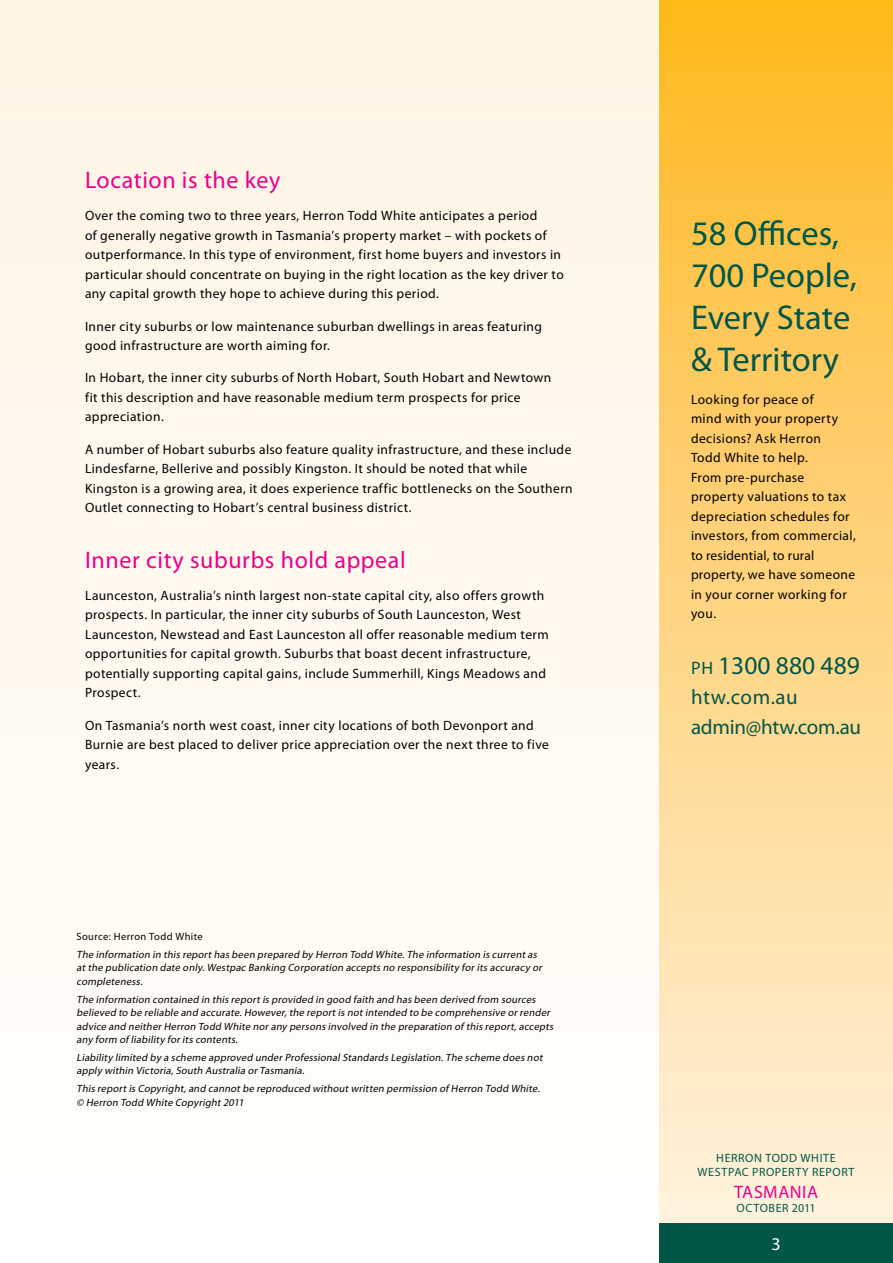
<style>
.page{position:relative;width:893px;height:1263px;background:#fff9f0}
.page>*{position:absolute;margin:0;border:0;box-sizing:border-box;transform-origin:0 0}
.t1{font:34.5px/42px "Myriad Pro";color:#005747}
.t2{font:25.5px "Myriad Pro";color:#005747}
.t3{font:24px "Myriad Pro";letter-spacing:.025em;color:#ec008c}
.t4{font:21px/30px "Myriad Pro";letter-spacing:-.01em;color:#005747}
.t5{font:18px "Myriad Pro";letter-spacing:.025em;color:#ec008c}
.t6{font:18px "Myriad Pro";color:#fff}
.t7{font:13.5px/19.5px "Myriad Pro";letter-spacing:.03em;color:#000}
.t8{font:12px/14.4px "Myriad Pro";letter-spacing:.05em;color:#005747;text-align:center}
.t9{font:italic 10.5px/13.5px "Myriad Pro";letter-spacing:-.185em;color:#000}
.t10{font:italic 10.5px/13.5px "Myriad Pro";letter-spacing:-.11em;color:#000}
.t11{font:10.5px "Myriad Pro";letter-spacing:.04em;color:#000}
.s1{font-size:18px}
</style>
<div class="page">
<div style="left:659px;top:0;width:234px;height:1263px;background:linear-gradient(to bottom,#feb821,#fff4e7)"></div>
<div style="left:659px;top:1223px;width:234px;height:40px;background:#005747"></div>
<h3 class="t3" style="left:85px;top:165px;width:197px">Location is the key</h3>
<p class="t7" style="left:85px;top:206px;width:480px">Over the coming two to three years, Herron Todd White anticipates a period<br>of generally negative growth in Tasmania’s property market – with pockets of outperformance. In this type of environment, first home buyers and investors in particular should concentrate on buying in the right location as the key driver to any capital growth they hope to achieve during this period.</p>
<p class="t7" style="left:85px;top:316px;width:458px">Inner city suburbs or low maintenance suburban dwellings in areas featuring good infrastructure are worth aiming for.</p>
<p class="t7" style="left:85px;top:368px;width:468px">In Hobart, the inner city suburbs of North Hobart, South Hobart and Newtown fit this description and have reasonable medium term prospects for price appreciation.</p>
<p class="t7" style="left:85px;top:439px;width:489px">A number of Hobart suburbs also feature quality infrastructure, and these include Lindesfarne, Bellerive and possibly Kingston. It should be noted that while Kingston is a growing area, it does experience traffic bottlenecks on the Southern Outlet connecting to Hobart’s central business district.</p>
<h3 class="t3" style="left:85px;top:545px;width:322px">Inner city suburbs hold appeal</h3>
<p class="t7" style="left:85px;top:585px;width:465px">Launceston, Australia’s ninth largest non-state capital city, also offers growth prospects. In particular, the inner city suburbs of South Launceston, West Launceston, Newstead and East Launceston all offer reasonable medium term opportunities for capital growth. Suburbs that boast decent infrastructure, potentially supporting capital gains, include Summerhill, Kings Meadows and Prospect.</p>
<p class="t7" style="left:85px;top:715px;width:465px">On Tasmania’s north west coast, inner city locations of both Devonport and<br>Burnie are best placed to deliver price appreciation over the next three to five years.</p>
<p class="t11" style="left:77px;top:930px;width:128px">Source: Herron Todd White</p>
<p class="t9" style="left:77px;top:947px;width:469px">The information in this reporthas been prepared by Herron Todd White.The information is currentas atthe publication date only.Westpac Banking Corporation accepts no responsibility forits accuracy or completeness.</p>
<p class="t9" style="left:77px;top:992px;width:481px">The information contained in this reportis provided in good faith and has been derived from sources believed to be reliable and accurate.However,the reportis notintended to be comprehensive orrender advice and neitherHerron Todd White norany persons involved in the preparation of this report,accepts any form of liability forits contents.</p>
<p class="t10" style="left:77px;top:1050px;width:470px">Liability limited by a scheme approved underProfessionalStandards Legislation.The scheme does not apply within Victoria,South Australia orTasmania.</p>
<p class="t9" style="left:77px;top:1082px;width:467px">This reportis Copyright,and cannotbe reproduced withoutwritten permission of Herron Todd White. © Herron Todd White Copyright2011</p>
<h1 class="t1" style="left:691px;top:212px;width:167px">58 Offices,<br>700 People,<br>Every State &amp; Territory</h1>
<p class="t7" style="left:691px;top:389px;width:166px">Looking for peace of<br>mind with your property decisions? Ask Herron<br>Todd White to help.<br>From pre-purchase property valuations to tax depreciation schedules for investors, from commercial, to residential, to rural property, we have someone in your corner working for you.</p>
<h2 class="t2" style="left:691px;top:649px;width:170px"><span class="s1">Ph</span> 1300 880 489</h2>
<h3 class="t4" style="left:691px;top:681px;width:172px">htw.com.au admin@htw.com.au</h3>
<p class="t8" style="left:697px;top:1150px;width:159px">Herron Todd White<br>Westpac Property Report</p>
<h3 class="t5" style="left:734px;top:1180px;width:86px">Tasmania</h3>
<p class="t8" style="left:737px;top:1200px;width:81px">October 2011</p>
<h3 class="t6" style="left:771px;top:1233px;width:11px">3</h3>
</div>
